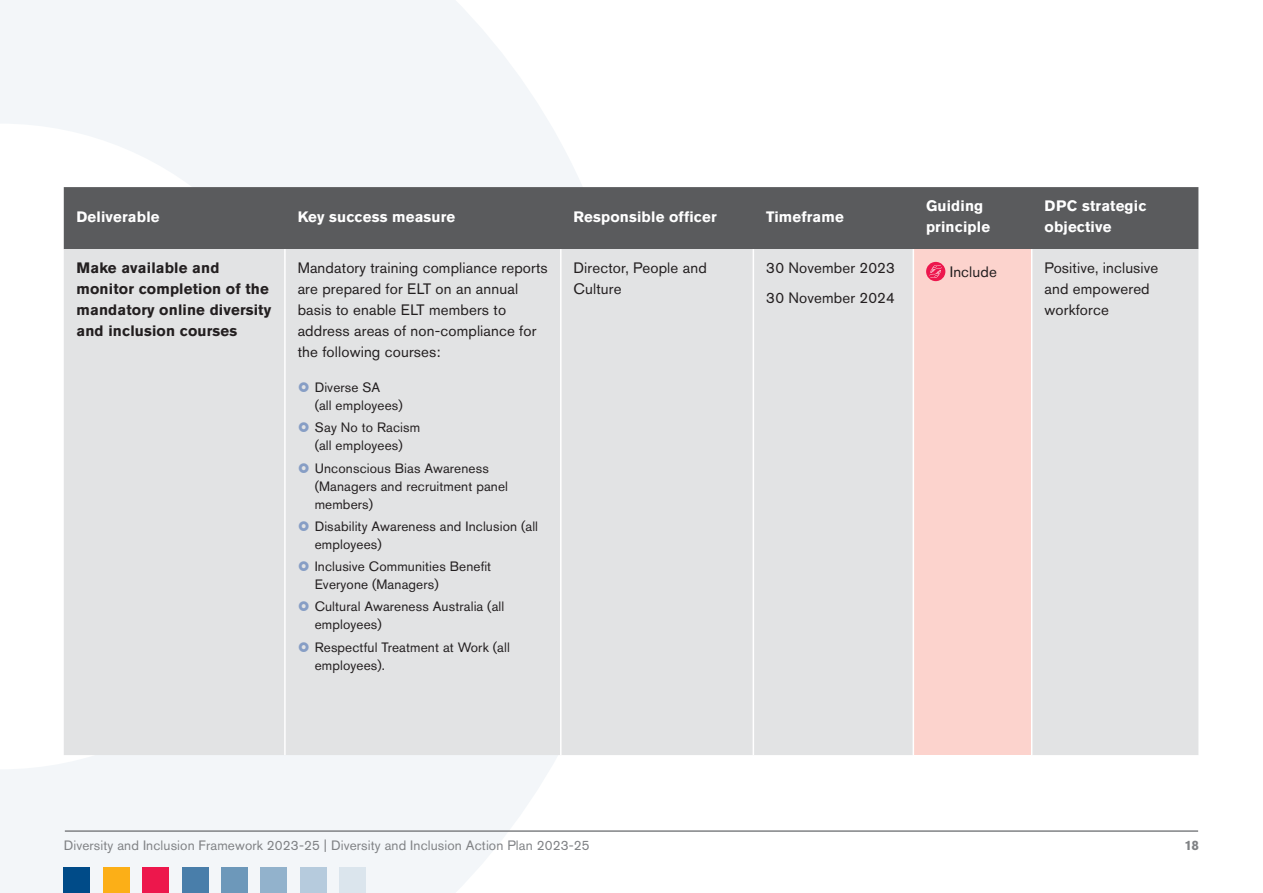
<style>
.page{position:relative;width:1263px;height:893px;background:#fff}
.page>*{position:absolute;margin:0;border:0;box-sizing:border-box;transform-origin:0 0}
.t1{font:15px/21px "Akzidenz Grotesk Std";letter-spacing:.01em;color:#231f20}
.t2{font:700 15px/21px "Akzidenz Grotesk Std";letter-spacing:.01em;color:#fff}
.t3{font:700 15px/21px "Akzidenz Grotesk Std";letter-spacing:.01em;color:#231f20}
.t4{font:13.5px/18px "Akzidenz Grotesk Std";letter-spacing:.01em;color:#231f20}
.t5{font:13.5px "Akzidenz Grotesk Std";letter-spacing:.01em;color:#808285}
.t6{font:700 13.5px "Akzidenz Grotesk Std";color:#808285}
</style>
<div class="page">
<svg style="left:0;top:0;width:582px;height:893px;fill:#f3f6f9"></svg>
<hr style="left:65px;top:830px;width:1133px;height:2px;background:#808285">
<div style="left:64px;top:867px;width:26px;height:26px;background:#004b88"></div>
<div style="left:103px;top:867px;width:26px;height:26px;background:#fcaf17"></div>
<div style="left:143px;top:867px;width:26px;height:26px;background:#ed174c"></div>
<div style="left:182px;top:867px;width:26px;height:26px;background:#497eaa"></div>
<div style="left:221px;top:867px;width:27px;height:26px;background:#6d98ba"></div>
<div style="left:261px;top:867px;width:26px;height:26px;background:#92b2cc"></div>
<div style="left:300px;top:867px;width:26px;height:26px;background:#b6cbdd"></div>
<div style="left:339px;top:867px;width:27px;height:26px;background:#dbe5ed"></div>
<div style="left:64px;top:187px;width:1134px;height:62px;background:#5a5b5d"></div>
<div style="left:64px;top:249px;width:1134px;height:506px;background:#e2e3e4"></div>
<div style="left:913px;top:249px;width:119px;height:506px;background:#fcd3cd"></div>
<hr style="left:284px;top:249px;width:2px;height:506px;background:#fff">
<hr style="left:560px;top:249px;width:1px;height:506px;background:#fff">
<hr style="left:753px;top:249px;width:1px;height:506px;background:#fff">
<hr style="left:912px;top:249px;width:2px;height:506px;background:#fff">
<hr style="left:1031px;top:249px;width:1px;height:506px;background:#fff">
<div style="left:926px;top:262px;width:19px;height:19px;background:#ed174d;border-radius:50%"></div>
<svg style="left:929px;top:265px;width:13px;height:13px"></svg>
<svg style="left:299px;top:382px;width:10px;height:10px"></svg>
<svg style="left:299px;top:422px;width:10px;height:10px"></svg>
<svg style="left:299px;top:463px;width:10px;height:10px"></svg>
<svg style="left:299px;top:521px;width:10px;height:10px"></svg>
<svg style="left:299px;top:561px;width:10px;height:10px"></svg>
<svg style="left:299px;top:601px;width:10px;height:10px"></svg>
<svg style="left:299px;top:642px;width:10px;height:10px"></svg>
<p class="t2" style="left:77px;top:206px;width:85px">Deliverable</p>
<p class="t2" style="left:298px;top:206px;width:159px">Key success measure</p>
<p class="t2" style="left:573px;top:206px;width:145px">Responsible officer</p>
<p class="t2" style="left:766px;top:206px;width:79px">Timeframe</p>
<p class="t2" style="left:926px;top:195px;width:65px">Guiding principle</p>
<p class="t2" style="left:1044px;top:195px;width:103px">DPC strategic objective</p>
<p class="t3" style="left:77px;top:257px;width:196px">Make available and monitor completion of the mandatory online diversity and inclusion courses</p>
<p class="t1" style="left:298px;top:257px;width:252px">Mandatory training compliance reports are prepared for ELT on an annual basis to enable ELT members to address areas of non-compliance for the following courses:</p>
<p class="t4" style="left:315px;top:378px;width:90px">Diverse SA<br>(all employees)</p>
<p class="t4" style="left:315px;top:419px;width:107px">Say No to Racism (all employees)</p>
<p class="t4" style="left:315px;top:459px;width:195px">Unconscious Bias Awareness (Managers and recruitment panel members)</p>
<p class="t4" style="left:315px;top:517px;width:225px">Disability Awareness and Inclusion (all employees)</p>
<p class="t4" style="left:315px;top:557px;width:178px">Inclusive Communities Benefit<br>Everyone (Managers)</p>
<p class="t4" style="left:315px;top:598px;width:191px">Cultural Awareness Australia (all employees)</p>
<p class="t4" style="left:315px;top:638px;width:197px">Respectful Treatment at Work (all employees).</p>
<p class="t1" style="left:573px;top:257px;width:135px">Director, People and<br>Culture</p>
<p class="t1" style="left:766px;top:253px;width:130px;line-height:29.5px">30 November 2023<br>30 November 2024</p>
<p class="t1" style="left:950px;top:261px;width:49px">Include</p>
<p class="t1" style="left:1044px;top:257px;width:115px">Positive, inclusive and empowered workforce</p>
<p class="t5" style="left:64px;top:838px;width:527px">Diversity and Inclusion Framework 2023-25 | Diversity and Inclusion Action Plan 2023-25</p>
<p class="t6" style="left:1184px;top:838px;width:16px">18</p>
</div>
